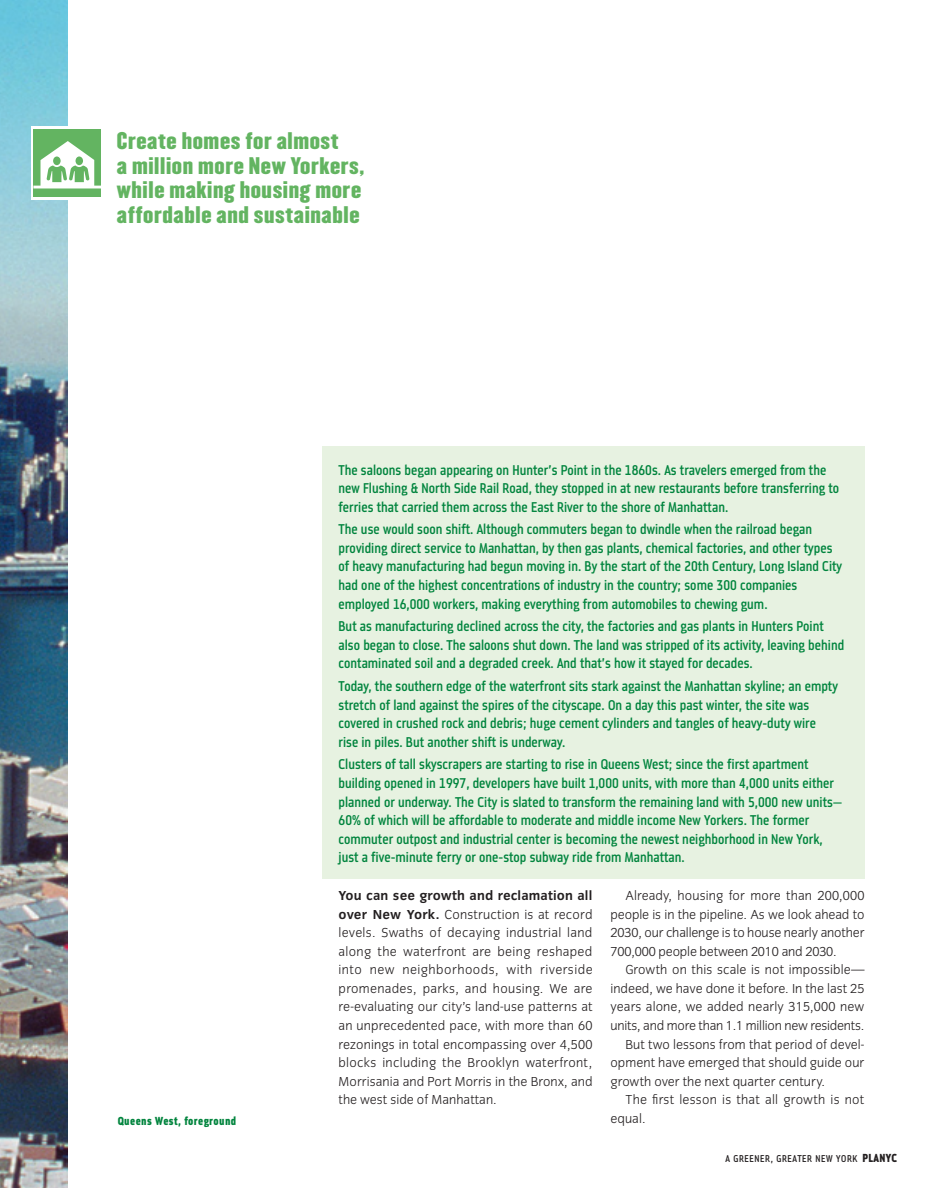
<style>
.page{position:relative;width:932px;height:1188px;background:#fff}
.page>*{position:absolute;margin:0;border:0;box-sizing:border-box;transform-origin:0 0}
.t1{font:21px/24.8px "Champion HTF Welterweight";letter-spacing:.03em;color:#63b461}
.t2{font:500 15px/18.6px "Metroflex Narrow";color:#00843d}
.t3{font:300 13.5px/18.6px "Congress Sans";letter-spacing:.005em;color:#231f20;text-align:justify}
.t4{font:300 13.5px "Congress Sans";letter-spacing:-.015em;color:#231f20}
.t5{font:800 12.3px "Metroflex Narrow";letter-spacing:.03em;color:#00843d}
.t6{font:500 10.5px "Metroflex Narrow";letter-spacing:.06em;color:#231f20}
.s1{font-weight:700}
.s2{font-weight:800;font-size:12.3px}
</style>
<div class="page">
<img style="left:0;top:0;width:68px;height:1188px">
<div style="left:31px;top:127px;width:73px;height:73px;background:#fff"></div>
<div style="left:33px;top:129px;width:68px;height:68px;background:#63b461"></div>
<svg style="left:33px;top:141px;width:68px;height:47px"></svg>
<div style="left:322px;top:446px;width:542px;height:433px;background:#e7f2e1"></div>
<h1 class="t1" style="left:117px;top:129px;width:249px">Create homes for almost<br>a million more New Yorkers, while making housing more affordable and sustainable</h1>
<p class="t5" style="left:118px;top:1114px;width:120px">Queens West, foreground</p>
<p class="t2" style="left:338px;top:460px;width:502px">The saloons began appearing on Hunter’s Point in the 1860s. As travelers emerged from the new Flushing &amp; North Side Rail Road, they stopped in at new restaurants before transferring to ferries that carried them across the East River to the shore of Manhattan.</p>
<p class="t2" style="left:338px;top:520px;width:505px">The use would soon shift. Although commuters began to dwindle when the railroad began providing direct service to Manhattan, by then gas plants, chemical factories, and other types of heavy manufacturing had begun moving in. By the start of the 20th Century, Long Island City had one of the highest concentrations of industry in the country; some 300 companies employed 16,000 workers, making everything from automobiles to chewing gum.</p>
<p class="t2" style="left:338px;top:617px;width:507px">But as manufacturing declined across the city, the factories and gas plants in Hunters Point also began to close. The saloons shut down. The land was stripped of its activity, leaving behind contaminated soil and a degraded creek. And that’s how it stayed for decades.</p>
<p class="t2" style="left:338px;top:676px;width:501px">Today, the southern edge of the waterfront sits stark against the Manhattan skyline; an empty stretch of land against the spires of the cityscape. On a day this past winter, the site was covered in crushed rock and debris; huge cement cylinders and tangles of heavy-duty wire rise in piles. But another shift is underway.</p>
<p class="t2" style="left:338px;top:755px;width:505px">Clusters of tall skyscrapers are starting to rise in Queens West; since the first apartment building opened in 1997, developers have built 1,000 units, with more than 4,000 units either planned or underway. The City is slated to transform the remaining land with 5,000 new units— 60% of which will be affordable to moderate and middle income New Yorkers. The former commuter outpost and industrial center is becoming the newest neighborhood in New York, just a five-minute ferry or one-stop subway ride from Manhattan.</p>
<p class="t3" style="left:338px;top:886px;width:256px"><span class="s1">You can see growth and reclamation all over New York.</span> Construction is at record levels. Swaths of decaying industrial land along the waterfront are being reshaped into new neighborhoods, with riverside promenades, parks, and housing. We are re-evaluating our city’s land-use patterns at an unprecedented pace, with more than 60 rezonings in total encompassing over 4,500 blocks including the Brooklyn waterfront, Morrisania and Port Morris in the Bronx, and the west side of Manhattan.</p>
<p class="t3" style="left:610px;top:886px;width:255px;text-indent:15px">Already, housing for more than 200,000 people is in the pipeline. As we look ahead to 2030, our challenge is to house nearly another 700,000 people between 2010 and 2030.</p>
<p class="t3" style="left:625px;top:961px;width:240px">Growth on this scale is not impossible—</p>
<p class="t3" style="left:610px;top:979px;width:255px">indeed, we have done it before. In the last 25</p>
<p class="t3" style="left:610px;top:998px;width:255px">years alone, we added nearly 315,000 new</p>
<p class="t4" style="left:610px;top:1018px;width:255px">units, and more than 1.1 million new residents.</p>
<p class="t3" style="left:625px;top:1035px;width:240px">But two lessons from that period of devel-</p>
<p class="t3" style="left:610px;top:1054px;width:255px">opment have emerged that should guide our</p>
<p class="t3" style="left:610px;top:1072px;width:216px">growth over the next quarter century.</p>
<p class="t3" style="left:625px;top:1091px;width:240px">The first lesson is that all growth is not</p>
<p class="t3" style="left:610px;top:1109px;width:37px">equal.</p>
<p class="t6" style="left:725px;top:1152px;width:173px">A GREENER, GREATER NEW YORK <span class="s2">PLANYC</span></p>
</div>
